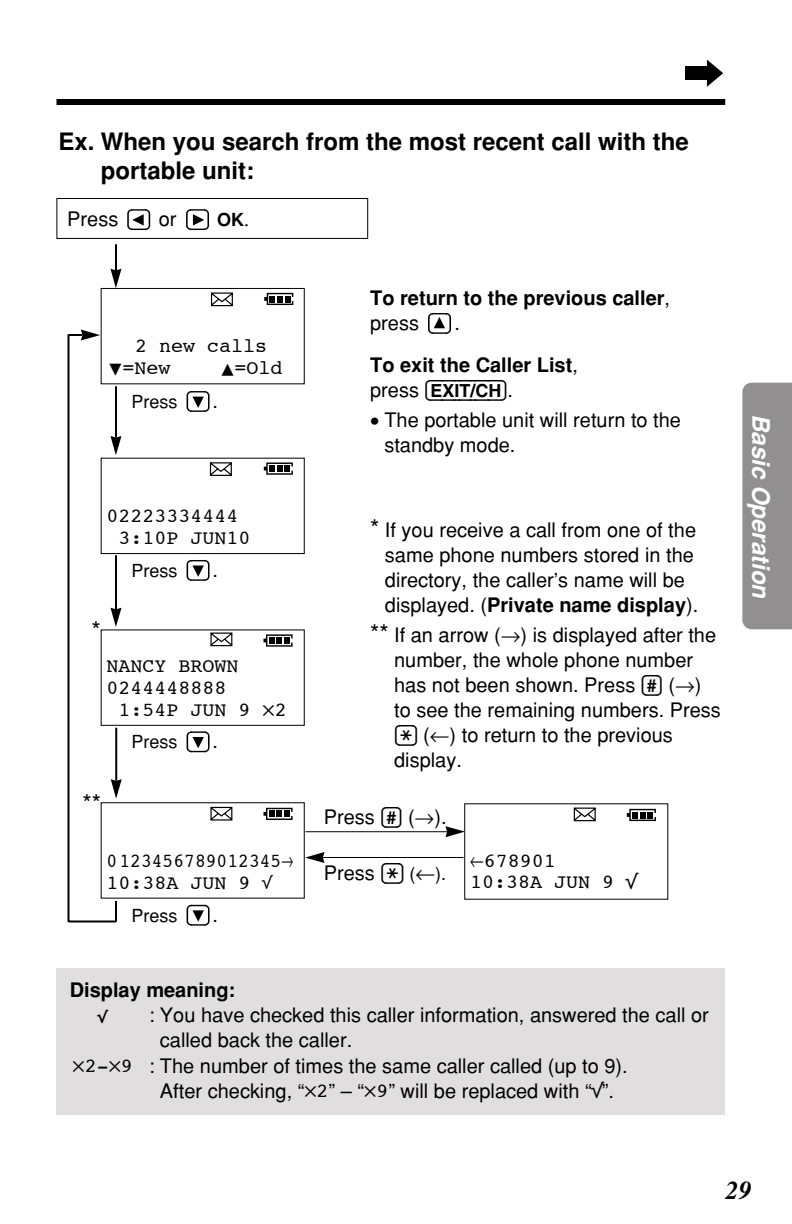
<style>
.page{position:relative;width:792px;height:1224px;background:#fff}
.page>*{position:absolute;margin:0;border:0;box-sizing:border-box;transform-origin:0 0}
.t1{font:italic 700 26px "Times";color:#000}
.t2{font:700 24px/29px "Helvetica";color:#000}
.t3{font:italic 700 24px "Helvetica";color:#fff}
.t4{font:24px "Helvetica";color:#000}
.t5{font:20px/25px "Helvetica";color:#000}
.t6{font:20px/22px "Courier";color:#000}
.t7{font:700 20px/25px "Helvetica";color:#000}
.t8{font:20px/22px "Courier";color:#000;scale:.9 1}
.t9{font:18px "Helvetica";color:#000}
.t10{font:18px "Double Line H B";color:#000}
.t11{font:700 18px "Helvetica";color:#000}
.t12{font:700 16px "Courier";color:#000}
.s1{font-family:"Mark Standard";font-size:16px}
.s2{font-size:17px}
.s3{font-weight:400}
.s4{font-family:"Helvetica";font-size:20px}
.s5{font-size:24px}
.s6{font-weight:700}
.s7{font-family:"Double Line H B";font-size:18px}
.s8{font-size:18px}
.s9{font-style:inherit}
.s10{font-family:"Courier"}
</style>
<div class="page">
<div style="left:56px;top:99px;width:669px;height:6px;background:#000"></div>
<div style="left:742px;top:383px;width:50px;height:246px;background:#918f8f"></div>
<div style="left:56px;top:198px;width:312px;height:41px;border:1px solid #000"></div>
<svg style="left:186px;top:209px;width:23px;height:21px"></svg>
<svg style="left:127px;top:209px;width:23px;height:21px"></svg>
<hr style="left:115px;top:386px;width:2px;height:51px;background:#000">
<svg style="left:110px;top:436px;width:12px;height:19px"></svg>
<hr style="left:115px;top:555px;width:2px;height:54px;background:#000">
<svg style="left:110px;top:608px;width:12px;height:18px"></svg>
<hr style="left:68px;top:920px;width:48px;height:2px;background:#000">
<hr style="left:68px;top:334px;width:2px;height:588px;background:#000">
<svg style="left:69px;top:330px;width:31px;height:10px"></svg>
<hr style="left:115px;top:901px;width:2px;height:21px;background:#000">
<svg style="left:187px;top:391px;width:23px;height:21px"></svg>
<svg style="left:187px;top:560px;width:23px;height:21px"></svg>
<svg style="left:187px;top:731px;width:23px;height:21px"></svg>
<svg style="left:187px;top:905px;width:23px;height:21px"></svg>
<svg style="left:428px;top:313px;width:23px;height:21px"></svg>
<div style="left:56px;top:969px;width:669px;height:146px;background:#e0dede"></div>
<hr style="left:115px;top:244px;width:2px;height:26px;background:#000">
<svg style="left:110px;top:269px;width:12px;height:19px"></svg>
<div style="left:101px;top:288px;width:204px;height:96px;border:1px solid #000"></div>
<div style="left:101px;top:458px;width:204px;height:96px;border:1px solid #000"></div>
<div style="left:101px;top:629px;width:204px;height:97px;border:1px solid #000"></div>
<svg style="left:264px;top:293px;width:29px;height:12px"></svg>
<hr style="left:115px;top:728px;width:2px;height:52px;background:#000">
<svg style="left:111px;top:779px;width:11px;height:19px"></svg>
<svg style="left:210px;top:292px;width:23px;height:15px"></svg>
<svg style="left:264px;top:463px;width:29px;height:12px"></svg>
<svg style="left:209px;top:462px;width:23px;height:14px"></svg>
<svg style="left:264px;top:634px;width:29px;height:13px"></svg>
<svg style="left:210px;top:632px;width:23px;height:15px"></svg>
<svg style="left:264px;top:808px;width:29px;height:12px"></svg>
<svg style="left:210px;top:806px;width:23px;height:15px"></svg>
<hr style="left:306px;top:831px;width:141px;height:1px;background:#000">
<svg style="left:446px;top:826px;width:18px;height:11px"></svg>
<hr style="left:323px;top:857px;width:141px;height:1px;background:#000">
<svg style="left:306px;top:852px;width:18px;height:11px"></svg>
<svg style="left:627px;top:809px;width:29px;height:12px"></svg>
<svg style="left:573px;top:807px;width:23px;height:15px"></svg>
<div style="left:685px;top:66px;width:26px;height:14px;background:#000"></div>
<svg style="left:707px;top:60px;width:16px;height:27px"></svg>
<p class="t2" style="left:101px;top:129px;width:590px;text-indent:-42px">Ex. When you search from the most recent call with the portable unit:</p>
<p class="t5" style="left:67px;top:209px;width:53px">Press</p>
<p class="t5" style="left:159px;top:209px;width:19px">or</p>
<p class="t11" style="left:217px;top:213px;width:28px">OK</p>
<p class="t6" style="left:106px;top:336px;width:162px;text-indent:29px">2 new calls<br><span class="s1">G</span>=New</p>
<p class="t6" style="left:218px;top:358px;width:65px"><span class="s1">F</span>=Old</p>
<p class="t9" style="left:132px;top:395px;width:48px">Press</p>
<p class="t5" style="left:213px;top:390px;width:7px">.</p>
<p class="t6" style="left:118px;top:506px;width:133px;text-indent:-12px">02223334444<br>3:10P JUN10</p>
<p class="t4" style="left:91px;top:622px;width:11px">*</p>
<p class="t9" style="left:132px;top:564px;width:48px">Press</p>
<p class="t5" style="left:213px;top:559px;width:7px">.</p>
<p class="t6" style="left:106px;top:656px;width:133px">NANCY BROWN</p>
<p class="t6" style="left:106px;top:678px;width:121px">0244448888</p>
<p class="t6" style="left:118px;top:700px;width:170px">1:54P JUN 9 ✕2</p>
<p class="t4" style="left:83px;top:795px;width:20px">**</p>
<p class="t9" style="left:132px;top:735px;width:48px">Press</p>
<p class="t5" style="left:213px;top:731px;width:7px">.</p>
<p class="t8" style="left:106px;top:851px;width:209px">0 123456789012345→<br>10:38A JUN 9 <span class="s2">√</span></p>
<p class="t9" style="left:132px;top:909px;width:48px">Press</p>
<p class="t5" style="left:213px;top:904px;width:7px">.</p>
<p class="t7" style="left:370px;top:287px;width:301px">To return to the previous caller<span class="s3">, press</span></p>
<p class="t7" style="left:370px;top:303px;width:209px;line-height:42px;text-indent:84px"><span class="s3">.<br></span>To exit the Caller List<span class="s3">,</span></p>
<p class="t10" style="left:370px;top:384px;width:144px"><span class="s4">press</span> (EXIT/CH)<span class="s4">.</span></p>
<p class="t5" style="left:384px;top:410px;width:298px;text-indent:-14px">• The portable unit will return to the standby mode.</p>
<p class="t5" style="left:385px;top:519px;width:315px;text-indent:-15px"><span class="s5">*</span> If you receive a call from one of the same phone numbers stored in the directory, the caller’s name will be displayed. (<span class="s6">Private name display</span>).</p>
<p class="t5" style="left:394px;top:625px;width:328px;text-indent:-24px"><span class="s5">**</span> If an arrow (→) is displayed after the number, the whole phone number has not been shown. Press <span class="s7">(#)</span> (→) to see the remaining numbers. Press <span class="s7">(*)</span> (←) to return to the previous display.</p>
<p class="t5" style="left:324px;top:807px;width:124px">Press <span class="s7">(#)</span> (→).</p>
<p class="t5" style="left:324px;top:863px;width:124px">Press <span class="s7">(*)</span> <span class="s8">(</span>←<span class="s8">).</span></p>
<p class="t6" style="left:470px;top:851px;width:168px;line-height:21.4px">←678901<br>10:38A JUN 9 <span class="s9">√</span></p>
<p class="t7" style="left:70px;top:979px;width:167px">Display meaning:</p>
<p class="t12" style="left:98px;top:1010px;width:10px">√</p>
<p class="t5" style="left:149px;top:1004px;width:561px">: You have checked this caller information, answered the call or</p>
<p class="t5" style="left:160px;top:1029px;width:194px">called back the caller.</p>
<p class="t5" style="left:73px;top:1055px;width:557px">✕<span class="s10">2-</span>✕<span class="s10">9</span> : The number of times the same caller called (up to 9).</p>
<p class="t5" style="left:160px;top:1080px;width:455px">After checking, “✕<span class="s10">2</span>” – “✕<span class="s10">9</span>” will be replaced with “<span class="s10">√</span>”.</p>
<p class="t3" style="left:770px;top:414px;width:186px;rotate:90deg">Basic Operation</p>
<h1 class="t1" style="left:726px;top:1181px;width:27px">29</h1>
</div>
